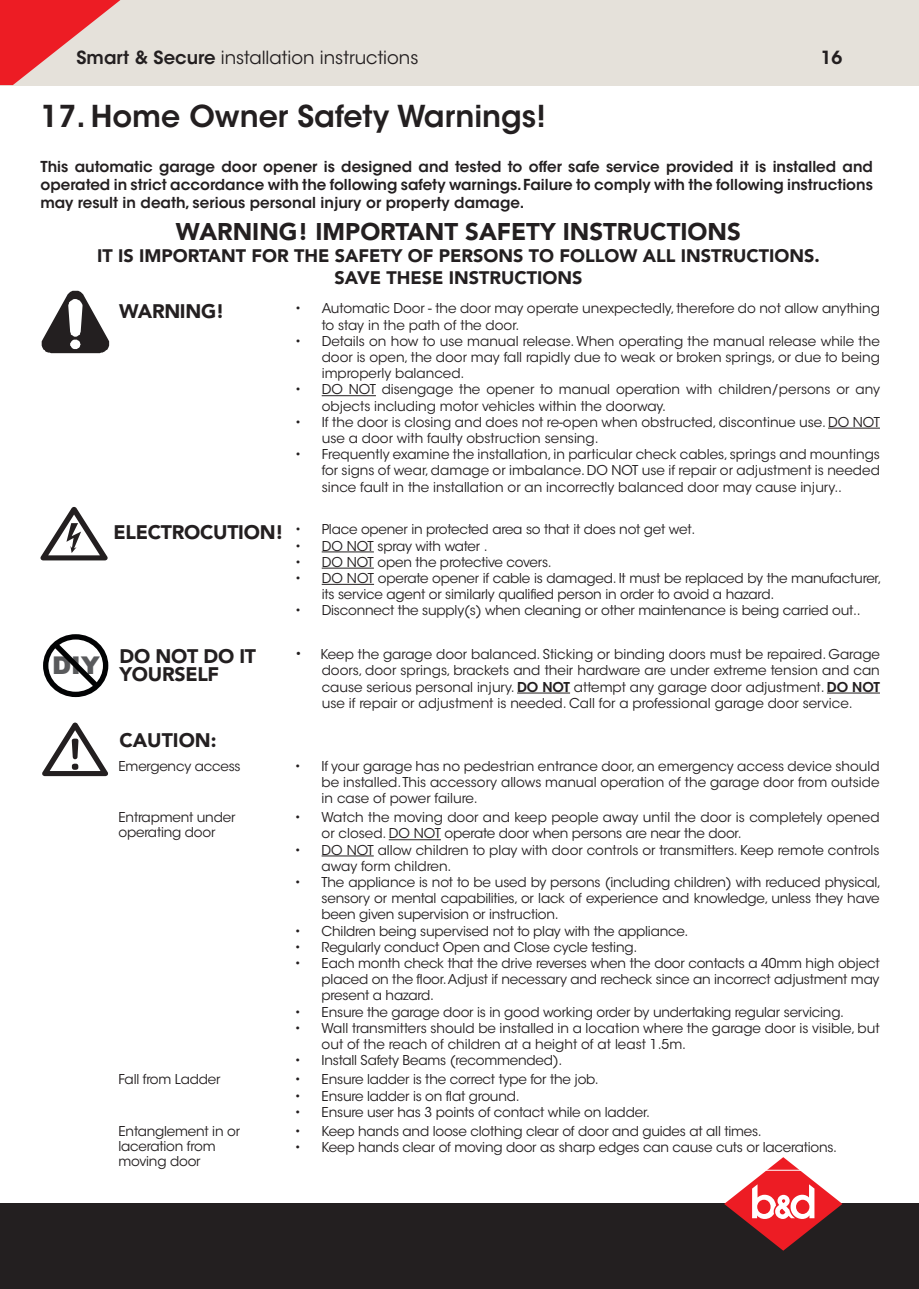
<style>
.page{position:relative;width:919px;height:1289px;background:#fff}
.page>*{position:absolute;margin:0;border:0;box-sizing:border-box;transform-origin:0 0}
.t1{font:600 30px "ITC Avant Garde Std";color:#231f20}
.t2{font:900 24.45px "Arial";color:#595a5c}
.t3{font:900 24px "Avenir LT";color:#231f20}
.t4{font:900 19.5px/18px "Avenir LT";letter-spacing:-.015em;color:#231f20}
.t5{font:900 18px/21.6px "Avenir LT";color:#231f20;text-align:center}
.t6{font:18px "ITC Avant Garde Std";color:#231f20}
.t7{font:600 18px "ITC Avant Garde Std";color:#231f20}
.t8{font:600 15px/18px "ITC Avant Garde Std";color:#231f20;text-align:justify}
.t9{font:13.5px/16.2px "ITC Avant Garde Std";letter-spacing:-.015em;color:#231f20}
.s1{font-weight:600}
.s2{font-size:15px}
</style>
<div class="page">
<div style="left:0;top:1203px;width:918px;height:85px;background:#231f20"></div>
<svg style="left:724px;top:1157px;width:118px;height:93px"></svg>
<div style="left:0;top:0;width:918px;height:85px;background:#e5e1da"></div>
<svg style="left:0;top:0;width:120px;height:85px"></svg>
<hr style="left:322px;top:395px;width:54px;height:1px;background:#231f20">
<hr style="left:828px;top:428px;width:51px;height:1px;background:#231f20">
<hr style="left:322px;top:551px;width:52px;height:1px;background:#231f20">
<hr style="left:322px;top:568px;width:52px;height:1px;background:#231f20">
<hr style="left:322px;top:584px;width:52px;height:1px;background:#231f20">
<hr style="left:517px;top:692px;width:53px;height:1px;background:#231f20">
<hr style="left:826px;top:692px;width:53px;height:1px;background:#231f20">
<hr style="left:290px;top:1169px;width:594px;height:1px;background:#fff">
<hr style="left:389px;top:839px;width:52px;height:1px;background:#231f20">
<hr style="left:321px;top:855px;width:53px;height:1px;background:#231f20">
<div style="left:43px;top:634px;width:65px;height:63px;border:5px solid #020304;border-radius:50%"></div>
<svg style="left:47px;top:636px;width:56px;height:56px"></svg>
<svg style="left:42px;top:291px;width:67px;height:62px"></svg>
<svg style="left:40px;top:507px;width:68px;height:53px"></svg>
<svg style="left:42px;top:722px;width:66px;height:54px"></svg>
<h3 class="t6" style="left:77px;top:46px;width:343px"><span class="s1">Smart &amp; Secure</span> installation instructions</h3>
<h3 class="t7" style="left:820px;top:46px;width:23px">16</h3>
<h1 class="t1" style="left:40px;top:97px;width:507px">17. Home Owner Safety Warnings!</h1>
<p class="t8" style="left:40px;top:158px;width:833px">This automatic garage door opener is designed and tested to offer safe service provided it is installed and operated in strict accordance with the following safety warnings. Failure to comply with the following instructions may result in death, serious personal injury or property damage.</p>
<h3 class="t3" style="left:176px;top:217px;width:566px">WARNING! IMPORTANT SAFETY INSTRUCTIONS</h3>
<h3 class="t5" style="left:97px;top:245px;width:724px">IT IS IMPORTANT FOR THE SAFETY OF PERSONS TO FOLLOW ALL INSTRUCTIONS.<br>SAVE THESE INSTRUCTIONS</h3>
<h2 class="t2" style="left:52px;top:647px;width:49px">DIY</h2>
<h3 class="t4" style="left:119px;top:302px;width:107px">WARNING!</h3>
<p class="t9" style="left:322px;top:300px;width:559px;text-indent:-27px">• Automatic Door - the door may operate unexpectedly, therefore do not allow anything to stay in the path of the door.</p>
<p class="t9" style="left:322px;top:333px;width:559px;text-align:justify;text-indent:-27px">• Details on how to use manual release. When operating the manual release while the door is open, the door may fall rapidly due to weak or broken springs, or due to being improperly balanced.</p>
<p class="t9" style="left:322px;top:381px;width:559px;text-indent:-27px">• DO NOT disengage the opener to manual operation with children/persons or any objects including motor vehicles within the doorway.</p>
<p class="t9" style="left:322px;top:414px;width:559px;text-indent:-27px">• If the door is closing and does not re-open when obstructed, discontinue use. DO NOT use a door with faulty obstruction sensing.</p>
<p class="t9" style="left:322px;top:446px;width:559px;text-align:justify;text-indent:-27px">• Frequently examine the installation, in particular check cables, springs and mountings for signs of wear, damage or imbalance. DO NOT use if repair or adjustment is needed since fault in the installation or an incorrectly balanced door may cause injury..</p>
<h3 class="t4" style="left:114px;top:523px;width:189px">ELECTROCUTION! <sup>•</sup></h3>
<p class="t9" style="left:322px;top:521px;width:375px">Place opener in protected area so that it does not get wet.</p>
<p class="t9" style="left:295px;top:537px;width:194px">• DO NOT spray with water .</p>
<p class="t9" style="left:295px;top:554px;width:258px">• DO NOT open the protective covers.</p>
<p class="t9" style="left:322px;top:570px;width:561px;text-indent:-27px">• DO NOT operate opener if cable is damaged. It must be replaced by the manufacturer, its service agent or similarly qualified person in order to avoid a hazard.</p>
<p class="t9" style="left:295px;top:602px;width:567px">• Disconnect the supply(s) when cleaning or other maintenance is being carried out..</p>
<h3 class="t4" style="left:120px;top:647px;width:138px">DO NOT DO IT<br>YOURSELF</h3>
<p class="t9" style="left:322px;top:646px;width:559px;text-align:justify;text-indent:-27px"><span class="s2">•</span> Keep the garage door balanced. Sticking or binding doors must be repaired. Garage doors, door springs, brackets and their hardware are under extreme tension and can cause serious personal injury. <span class="s1">DO NOT</span> attempt any garage door adjustment. <span class="s1">DO NOT </span>use if repair or adjustment is needed. Call for a professional garage door service.</p>
<h3 class="t4" style="left:119px;top:731px;width:99px">CAUTION:</h3>
<p class="t9" style="left:118px;top:758px;width:124px">Emergency access</p>
<p class="t9" style="left:321px;top:758px;width:559px;text-align:justify;text-indent:-27px">• If your garage has no pedestrian entrance door, an emergency access device should be installed. This accessory allows manual operation of the garage door from outside in case of power failure.</p>
<p class="t9" style="left:118px;top:810px;width:118px;line-height:15px">Entrapment under operating door</p>
<p class="t9" style="left:321px;top:809px;width:559px;text-indent:-27px">• Watch the moving door and keep people away until the door is completely opened or closed. DO NOT operate door when persons are near the door.</p>
<p class="t9" style="left:321px;top:841px;width:559px;text-indent:-27px">• DO NOT allow children to play with door controls or transmitters. Keep remote controls away form children.</p>
<p class="t9" style="left:321px;top:874px;width:561px;text-align:justify;text-indent:-27px">• The appliance is not to be used by persons (including children) with reduced physical, sensory or mental capabilities, or lack of experience and knowledge, unless they have been given supervision or instruction.</p>
<p class="t9" style="left:294px;top:922px;width:395px">• Children being supervised not to play with the appliance.</p>
<p class="t9" style="left:294px;top:939px;width:344px">• Regularly conduct Open and Close cycle testing.</p>
<p class="t9" style="left:321px;top:955px;width:559px;text-align:justify;text-indent:-27px">• Each month check that the drive reverses when the door contacts a 40mm high object placed on the floor. Adjust if necessary and recheck since an incorrect adjustment may present a hazard.</p>
<p class="t9" style="left:294px;top:1003px;width:551px">• Ensure the garage door is in good working order by undertaking regular servicing.</p>
<p class="t9" style="left:321px;top:1020px;width:559px;text-indent:-27px">• Wall transmitters should be installed in a location where the garage door is visible, but out of the reach of children at a height of at least 1.5m.</p>
<p class="t9" style="left:294px;top:1052px;width:269px">• Install Safety Beams (recommended).</p>
<p class="t9" style="left:118px;top:1071px;width:103px">Fall from Ladder</p>
<p class="t9" style="left:294px;top:1071px;width:305px">• Ensure ladder is the correct type for the job.</p>
<p class="t9" style="left:294px;top:1087px;width:226px">• Ensure ladder is on flat ground.</p>
<p class="t9" style="left:294px;top:1103px;width:357px">• Ensure user has 3 points of contact while on ladder.</p>
<p class="t9" style="left:118px;top:1123px;width:123px;line-height:15px">Entanglement in or laceration from moving door</p>
<p class="t9" style="left:294px;top:1122px;width:468px">• Keep hands and loose clothing clear of door and guides at all times.</p>
<p class="t9" style="left:294px;top:1139px;width:544px">• Keep hands clear of moving door as sharp edges can cause cuts or lacerations.</p>
</div>
